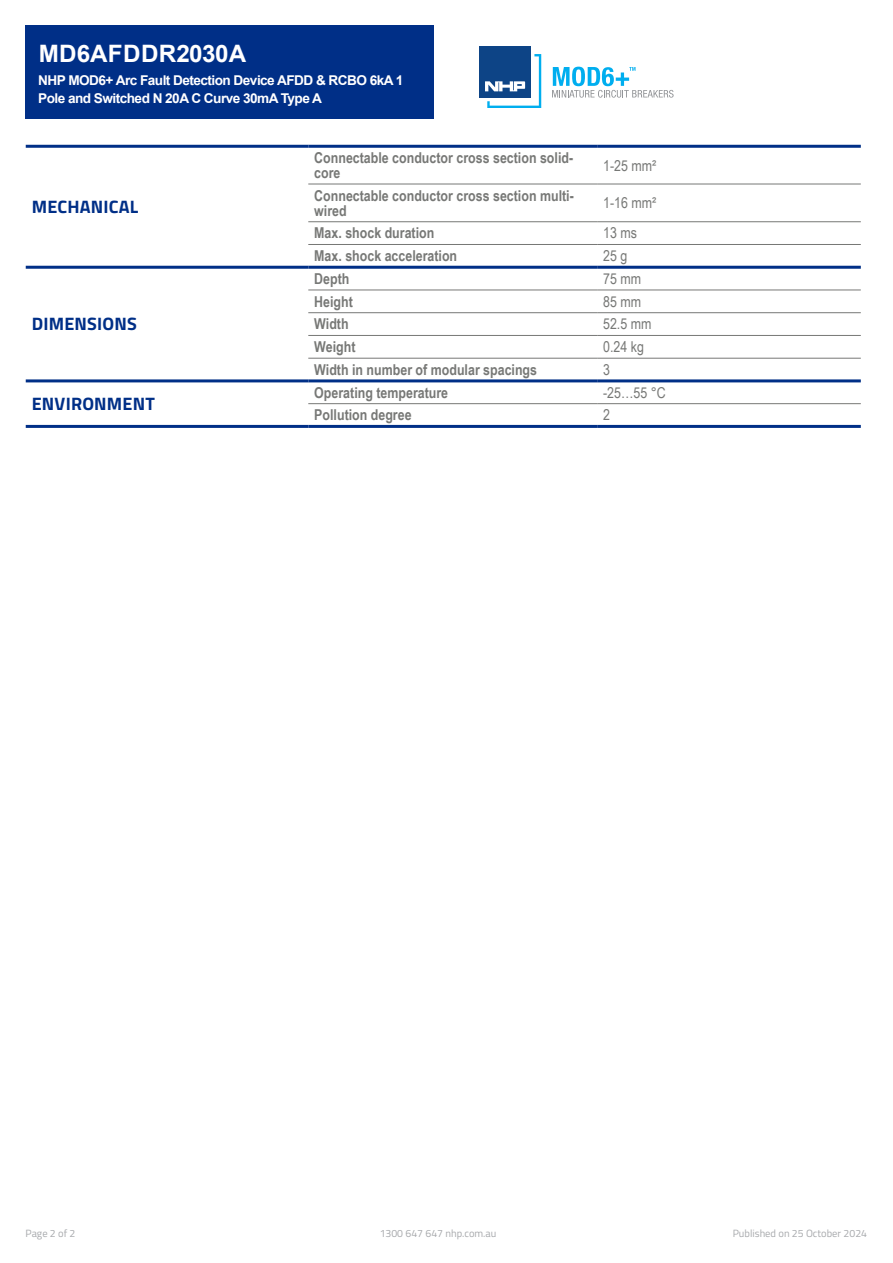
<style>
.page{position:relative;width:893px;height:1263px;background:#fff}
.page>*{position:absolute;margin:0;border:0;box-sizing:border-box;transform-origin:0 0}
.Item_Number{font:700 24px "Arial";color:#fff}
.t1{font:700 18px "Titillium";letter-spacing:.01em;color:#002f87}
.t2{font:700 15px/15px "Arial Narrow";color:#777876}
.t3{font:15px "Arial Narrow";color:#777876}
.Display_Name{font:700 13.5px/18px "Arial";letter-spacing:-.04em;color:#fff}
.t4{font:10.5px "Titillium";color:#a7a9ac}
</style>
<div class="page">
<div style="left:26px;top:26px;width:408px;height:93px;background:#002f87"></div>
<hr style="left:308px;top:266px;width:289px;height:3px;background:#002f87">
<hr style="left:597px;top:266px;width:264px;height:3px;background:#002f87">
<hr style="left:308px;top:184px;width:289px;height:1px;background:#777876">
<hr style="left:308px;top:221px;width:289px;height:1px;background:#777876">
<hr style="left:308px;top:244px;width:289px;height:1px;background:#777876">
<hr style="left:308px;top:290px;width:289px;height:1px;background:#777876">
<hr style="left:308px;top:312px;width:289px;height:1px;background:#777876">
<hr style="left:308px;top:335px;width:289px;height:1px;background:#777876">
<hr style="left:308px;top:358px;width:289px;height:1px;background:#777876">
<hr style="left:308px;top:403px;width:289px;height:1px;background:#777876">
<hr style="left:308px;top:379px;width:289px;height:3px;background:#002f87">
<hr style="left:597px;top:379px;width:264px;height:3px;background:#002f87">
<hr style="left:26px;top:266px;width:282px;height:3px;background:#002f87">
<hr style="left:26px;top:379px;width:282px;height:3px;background:#002f87">
<hr style="left:26px;top:145px;width:282px;height:3px;background:#002f87">
<hr style="left:308px;top:145px;width:289px;height:3px;background:#002f87">
<hr style="left:597px;top:145px;width:264px;height:3px;background:#002f87">
<hr style="left:26px;top:425px;width:282px;height:3px;background:#002f87">
<hr style="left:308px;top:425px;width:289px;height:3px;background:#002f87">
<hr style="left:597px;top:425px;width:264px;height:3px;background:#002f87">
<hr style="left:597px;top:184px;width:264px;height:1px;background:#777876">
<hr style="left:597px;top:221px;width:264px;height:1px;background:#777876">
<hr style="left:597px;top:244px;width:264px;height:1px;background:#777876">
<hr style="left:597px;top:290px;width:264px;height:1px;background:#777876">
<hr style="left:597px;top:312px;width:264px;height:1px;background:#777876">
<hr style="left:597px;top:335px;width:264px;height:1px;background:#777876">
<hr style="left:597px;top:358px;width:264px;height:1px;background:#777876">
<hr style="left:597px;top:403px;width:264px;height:1px;background:#777876">
<svg style="left:552px;top:67px;width:122px;height:31px"></svg>
<div style="left:479px;top:46px;width:52px;height:51px;background:#0d4486"></div>
<svg style="left:485px;top:54px;width:56px;height:54px"></svg>
<p class="Item_Number" style="left:39px;top:37px;width:209px">MD6AFDDR2030A</p>
<p class="Display_Name" style="left:38px;top:71px;width:367px">NHP MOD6+ Arc Fault Detection Device AFDD &amp; RCBO 6kA 1<br>Pole and Switched N 20A C Curve 30mA Type A</p>
<p class="t1" style="left:32px;top:193px;width:108px">MECHANICAL</p>
<p class="t1" style="left:32px;top:310px;width:107px">DIMENSIONS</p>
<p class="t1" style="left:32px;top:390px;width:124px">ENVIRONMENT</p>
<p class="t2" style="left:314px;top:149px;width:260px">Connectable conductor cross section solid&shy;core</p>
<p class="t3" style="left:603px;top:154px;width:55px">1-25 mm²</p>
<p class="t2" style="left:314px;top:187px;width:261px">Connectable conductor cross section multi&shy;wired</p>
<p class="t3" style="left:603px;top:192px;width:55px">1-16 mm²</p>
<p class="t2" style="left:314px;top:225px;width:122px">Max. shock duration</p>
<p class="t3" style="left:603px;top:222px;width:35px">13 ms</p>
<p class="t2" style="left:314px;top:248px;width:144px">Max. shock acceleration</p>
<p class="t3" style="left:603px;top:245px;width:26px">25 g</p>
<p class="t2" style="left:314px;top:270px;width:37px">Depth</p>
<p class="t3" style="left:603px;top:268px;width:39px">75 mm</p>
<p class="t2" style="left:314px;top:293px;width:40px">Height</p>
<p class="t3" style="left:603px;top:290px;width:39px">85 mm</p>
<p class="t2" style="left:314px;top:316px;width:36px">Width</p>
<p class="t3" style="left:603px;top:313px;width:50px">52.5 mm</p>
<p class="t2" style="left:314px;top:339px;width:43px">Weight</p>
<p class="t3" style="left:603px;top:336px;width:42px">0.24 kg</p>
<p class="t2" style="left:314px;top:361px;width:224px">Width in number of modular spacings</p>
<p class="t3" style="left:603px;top:359px;width:8px">3</p>
<p class="t2" style="left:314px;top:384px;width:135px">Operating temperature</p>
<p class="t3" style="left:603px;top:381px;width:64px">-25…55 °C</p>
<p class="t2" style="left:314px;top:407px;width:99px">Pollution degree</p>
<p class="t3" style="left:603px;top:404px;width:8px">2</p>
<p class="t4" style="left:26px;top:1226px;width:51px">Page 2 of 2</p>
<p class="t4" style="left:380px;top:1226px;width:118px">1300 647 647 nhp.com.au</p>
<p class="t4" style="left:733px;top:1226px;width:136px">Published on 25 October 2024</p>
</div>
